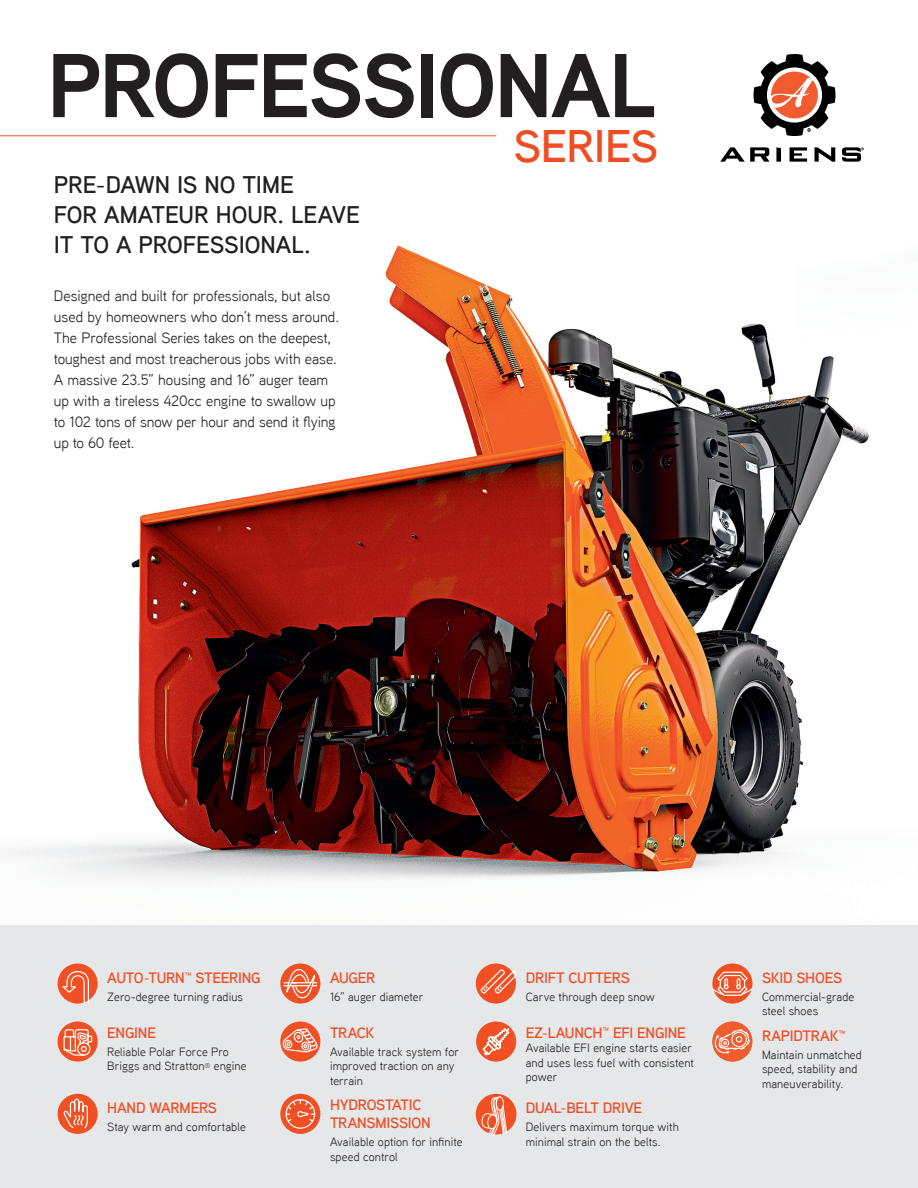
<style>
.page{position:relative;width:918px;height:1188px;background:#fff}
.page>*{position:absolute;margin:0;border:0;box-sizing:border-box;transform-origin:0 0}
.t1{font:700 90.45px "Aaux Next";letter-spacing:-.025em;color:#231f20}
.t2{font:600 45.6px "Aaux Next";letter-spacing:-.015em;color:#f04d24}
.t3{font:600 24px/30px "Aaux Next";letter-spacing:-.005em;color:#231f20}
.t4{font:15px/21px "Aaux Next";letter-spacing:-.005em;color:#231f20}
.t5{font:600 15px/18px "Aaux Next";letter-spacing:-.015em;color:#f04d24}
.t6{font:12px/14.4px "Aaux Next";letter-spacing:.005em;color:#231f20}
</style>
<div class="page">
<img style="left:0;top:136px;width:918px;height:790px">
<div style="left:0;top:926px;width:918px;height:262px;background:#e6e7e9"></div>
<div style="left:58px;top:963px;width:40px;height:41px;background:#f05023;border-radius:50%"></div>
<svg style="left:60px;top:970px;width:30px;height:34px"></svg>
<svg style="left:280px;top:963px;width:40px;height:41px"></svg>
<svg style="left:284px;top:966px;width:33px;height:35px"></svg>
<div style="left:476px;top:963px;width:40px;height:41px;background:#f05023;border-radius:50%"></div>
<svg style="left:480px;top:968px;width:36px;height:26px"></svg>
<div style="left:712px;top:963px;width:41px;height:41px;background:#f05023;border-radius:50%"></div>
<svg style="left:712px;top:971px;width:41px;height:27px"></svg>
<div style="left:58px;top:1021px;width:40px;height:41px;background:#f05023;border-radius:50%"></div>
<svg style="left:63px;top:1027px;width:30px;height:29px"></svg>
<div style="left:280px;top:1021px;width:40px;height:41px;background:#f05023;border-radius:50%"></div>
<svg style="left:282px;top:1028px;width:37px;height:25px"></svg>
<div style="left:476px;top:1021px;width:40px;height:41px;background:#f05023;border-radius:50%"></div>
<svg style="left:481px;top:1027px;width:30px;height:30px"></svg>
<div style="left:712px;top:1021px;width:40px;height:41px;background:#f15d2f;border-radius:50%"></div>
<svg style="left:715px;top:1029px;width:35px;height:25px"></svg>
<div style="left:58px;top:1094px;width:40px;height:40px;background:#f05023;border-radius:50%"></div>
<svg style="left:64px;top:1098px;width:24px;height:32px"></svg>
<div style="left:280px;top:1094px;width:40px;height:40px;background:#f05023;border-radius:50%"></div>
<svg style="left:285px;top:1099px;width:31px;height:30px"></svg>
<div style="left:476px;top:1094px;width:40px;height:41px;background:#f05023;border-radius:50%"></div>
<div style="left:496px;top:1096px;width:8px;height:14px;border:1px solid #fff;border-radius:50%"></div>
<svg style="left:480px;top:1097px;width:27px;height:39px"></svg>
<hr style="left:0;top:135px;width:496px;height:1px;background:#f1633b">
<img style="left:796px;top:136px;width:122px;height:231px">
<svg style="left:720px;top:147px;width:144px;height:15px"></svg>
<svg style="left:753px;top:54px;width:83px;height:82px"></svg>
<p class="t1" style="left:47px;top:22px;width:612px">PROFESSIONAL</p>
<p class="t2" style="left:514px;top:115px;width:146px">SERIES</p>
<p class="t3" style="left:54px;top:169px;width:308px">PRE-DAWN IS NO TIME<br>FOR AMATEUR HOUR. LEAVE<br>IT TO A PROFESSIONAL.</p>
<p class="t4" style="left:54px;top:284px;width:287px">Designed and built for professionals, but also used by homeowners who don’t mess around.<br>The Professional Series takes on the deepest, toughest and most treacherous jobs with ease.<br>A massive 23.5” housing and 16” auger team up with a tireless 420cc engine to swallow up to 102 tons of snow per hour and send it flying up to 60 feet.</p>
<p class="t5" style="left:107px;top:968px;width:155px">AUTO-TURN™ STEERING</p>
<p class="t6" style="left:107px;top:989px;width:137px">Zero-degree turning radius</p>
<p class="t5" style="left:107px;top:1023px;width:50px">ENGINE</p>
<p class="t6" style="left:107px;top:1044px;width:141px">Reliable Polar Force Pro<br>Briggs and Stratton<sup>®</sup> engine</p>
<p class="t5" style="left:107px;top:1099px;width:111px">HAND WARMERS</p>
<p class="t6" style="left:107px;top:1120px;width:140px">Stay warm and comfortable</p>
<p class="t5" style="left:330px;top:968px;width:47px">AUGER</p>
<p class="t6" style="left:330px;top:989px;width:95px">16” auger diameter</p>
<p class="t5" style="left:330px;top:1023px;width:46px">TRACK</p>
<p class="t6" style="left:330px;top:1044px;width:131px">Available track system for improved traction on any terrain</p>
<p class="t5" style="left:330px;top:1096px;width:102px">HYDROSTATIC<br>TRANSMISSION</p>
<p class="t6" style="left:330px;top:1134px;width:134px">Available option for infinite speed control</p>
<p class="t5" style="left:526px;top:968px;width:106px">DRIFT CUTTERS</p>
<p class="t6" style="left:526px;top:989px;width:131px">Carve through deep snow</p>
<p class="t5" style="left:526px;top:1023px;width:162px">EZ-LAUNCH™ EFI ENGINE</p>
<p class="t6" style="left:526px;top:1041px;width:170px">Available EFI engine starts easier and uses less fuel with consistent power</p>
<p class="t5" style="left:526px;top:1099px;width:118px">DUAL-BELT DRIVE</p>
<p class="t6" style="left:526px;top:1120px;width:155px">Delivers maximum torque with minimal strain on the belts.</p>
<p class="t5" style="left:762px;top:968px;width:82px">SKID SHOES</p>
<p class="t6" style="left:762px;top:989px;width:94px">Commercial-grade steel shoes</p>
<p class="t5" style="left:762px;top:1026px;width:85px">RAPIDTRAK™</p>
<p class="t6" style="left:762px;top:1047px;width:102px">Maintain unmatched speed, stability and maneuverability.</p>
</div>
